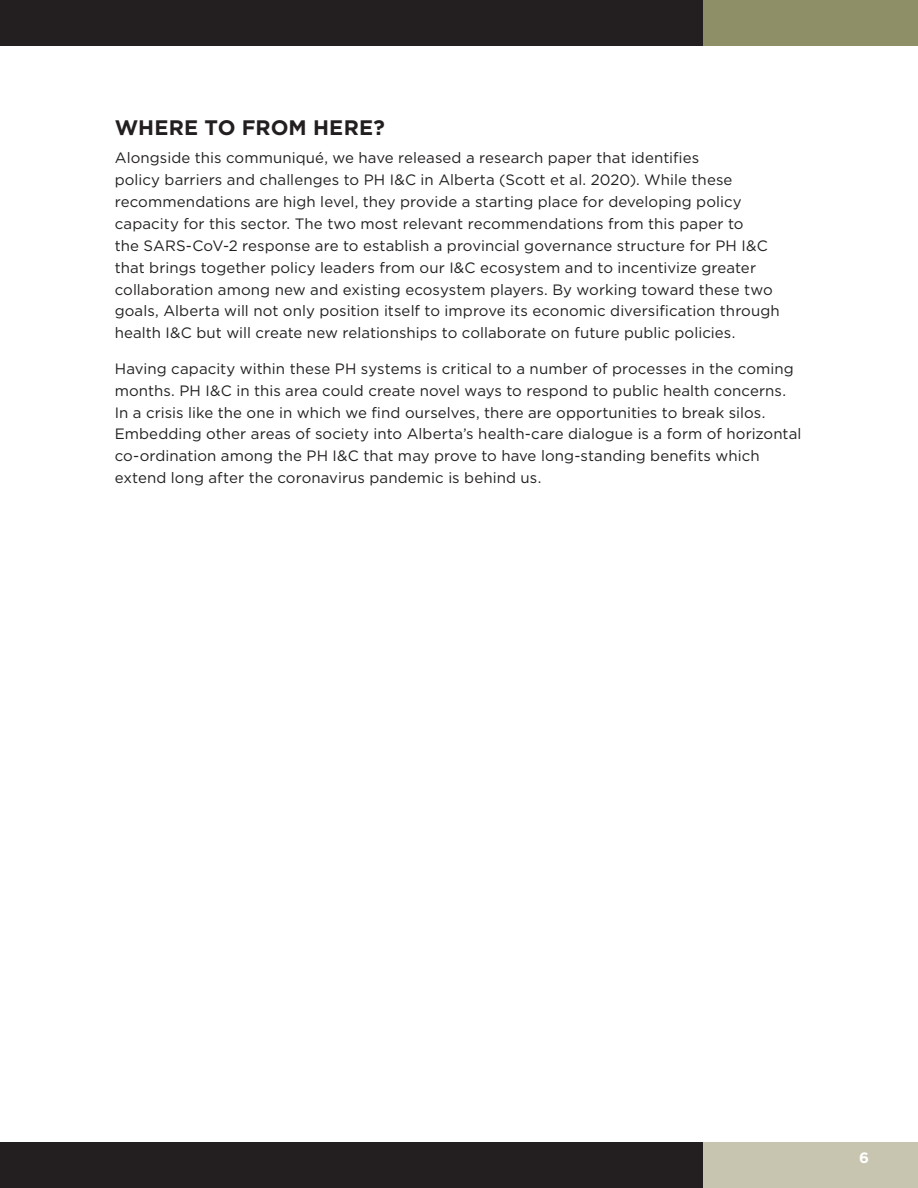
<style>
.page{position:relative;width:918px;height:1188px;background:#fff}
.page>*{position:absolute;margin:0;border:0;box-sizing:border-box;transform-origin:0 0}
.Heading_1{font:700 21px "Gotham";letter-spacing:.01em;color:#231f20}
.Body{font:15px/21.9px "Gotham";letter-spacing:.005em;color:#231f20}
.t1{font:700 15px "Gotham";color:#fff}
</style>
<div class="page">
<div style="left:703px;top:0;width:215px;height:45px;background:#8e8f66"></div>
<div style="left:0;top:0;width:703px;height:45px;background:#231f20"></div>
<div style="left:703px;top:1143px;width:215px;height:45px;background:#c7c5af"></div>
<div style="left:0;top:1143px;width:703px;height:45px;background:#231f20"></div>
<p class="Heading_1" style="left:115px;top:113px;width:272px">WHERE TO FROM HERE?</p>
<p class="Body" style="left:115px;top:147px;width:666px">Alongside this communiqué, we have released a research paper that identifies<br>policy barriers and challenges to PH I&amp;C in Alberta (Scott et al. 2020). While these recommendations are high level, they provide a starting place for developing policy capacity for this sector. The two most relevant recommendations from this paper to<br>the SARS-CoV-2 response are to establish a provincial governance structure for PH I&amp;C that brings together policy leaders from our I&amp;C ecosystem and to incentivize greater collaboration among new and existing ecosystem players. By working toward these two goals, Alberta will not only position itself to improve its economic diversification through health I&amp;C but will create new relationships to collaborate on future public policies.</p>
<p class="Body" style="left:115px;top:357px;width:688px">Having capacity within these PH systems is critical to a number of processes in the coming months. PH I&amp;C in this area could create novel ways to respond to public health concerns.<br>In a crisis like the one in which we find ourselves, there are opportunities to break silos.<br>Embedding other areas of society into Alberta’s health-care dialogue is a form of horizontal co-ordination among the PH I&amp;C that may prove to have long-standing benefits which extend long after the coronavirus pandemic is behind us.</p>
<p class="t1" style="left:859px;top:1148px;width:11px">6</p>
</div>
